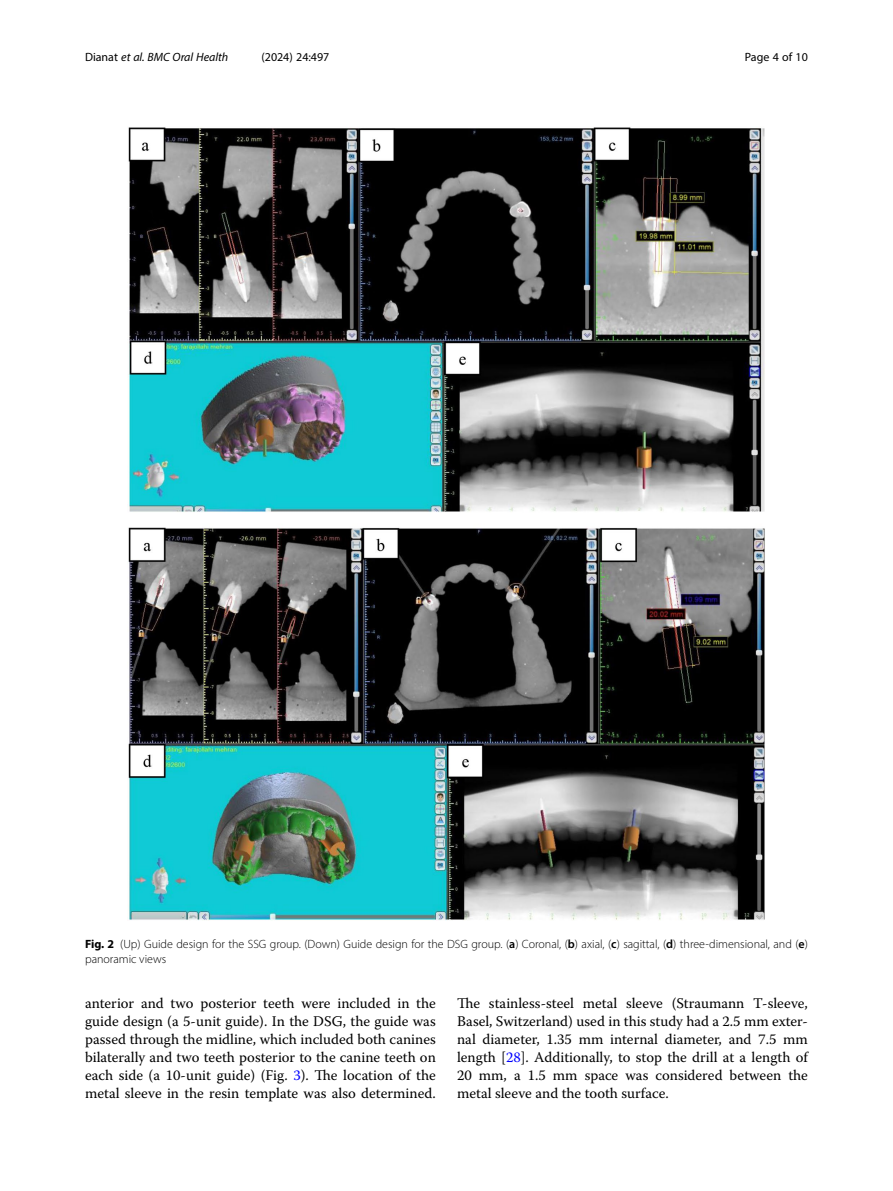
<style>
.page{position:relative;width:893px;height:1191px;background:#fff}
.page>*{position:absolute;margin:0;border:0;box-sizing:border-box;transform-origin:0 0}
.Body_Text_Indent{font:14.7px/18px "Warnock Pro";color:#000;text-align:justify}
.Figure_Caption{font:300 12px/15px "Myriad Pro";color:#000}
.t1{font:italic 12px "Myriad Pro";color:#000}
.t2{font:12px "Myriad Pro";color:#000}
.s1{font-style:normal}
.s2{font-weight:700}
.s3{font-weight:600}
.s4{color:#00f}
</style>
<div class="page">
<img style="left:128px;top:127px;width:637px;height:793px">
<p class="t1" style="left:85px;top:50px;width:145px"><span class="s1">Dianat</span> et al. BMC Oral Health</p>
<p class="t2" style="left:261px;top:50px;width:70px">(2024) 24:497</p>
<p class="t2" style="left:745px;top:50px;width:65px">Page 4 of 10</p>
<p class="Figure_Caption" style="left:85px;top:936px;width:724px"><span class="s2">Fig. 2</span> (Up) Guide design for the SSG group. (Down) Guide design for the DSG group. (<span class="s3">a</span>) Coronal, (<span class="s3">b</span>) axial, (<span class="s3">c</span>) sagittal, (<span class="s3">d</span>) three-dimensional, and (<span class="s3">e</span>) panoramic views</p>
<p class="Body_Text_Indent" style="left:85px;top:994px;width:352px">anterior and two posterior teeth were included in the guide design (a 5-unit guide). In the DSG, the guide was passed through the midline, which included both canines bilaterally and two teeth posterior to the canine teeth on each side (a 10-unit guide) (Fig. <span class="s4">3</span>). The location of the metal sleeve in the resin template was also determined.</p>
<p class="Body_Text_Indent" style="left:457px;top:994px;width:352px">The stainless-steel metal sleeve (Straumann T-sleeve, Basel, Switzerland) used in this study had a 2.5 mm exter&shy;nal diameter, 1.35 mm internal diameter, and 7.5 mm length [<span class="s4">28</span>]. Additionally, to stop the drill at a length of 20 mm, a 1.5 mm space was considered between the metal sleeve and the tooth surface.</p>
</div>
